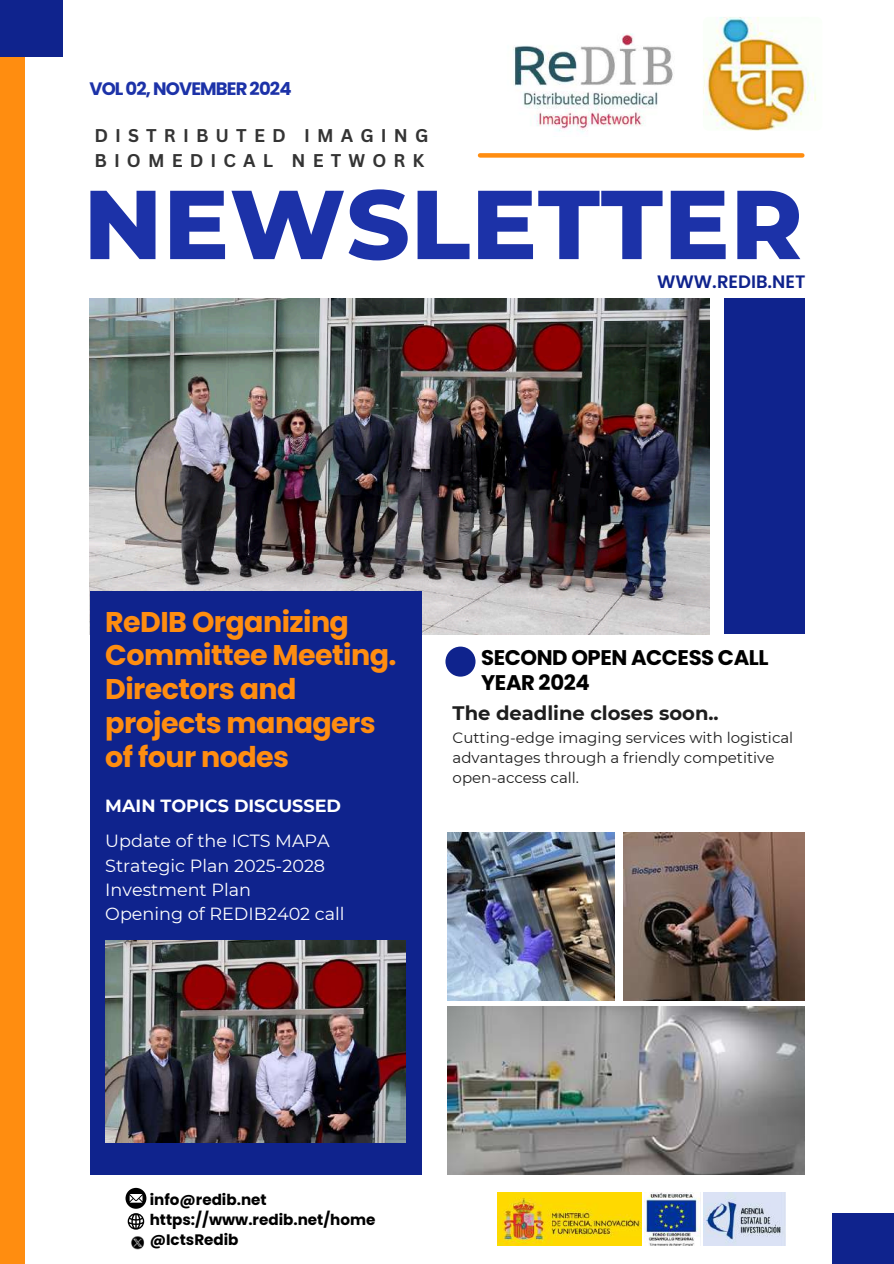
<style>
.page{position:relative;width:894px;height:1264px;background:#fff}
.page>*{position:absolute;margin:0;border:0;box-sizing:border-box;transform-origin:0 0}
.t1{font:800 97.65px "Montserrat";letter-spacing:.01em;color:#1c32a8}
.t2{font:700 28.5px/33.8px "Poppins";letter-spacing:-.02em;color:#ff8d10}
.t3{font:700 21.15px/25px "Poppins";letter-spacing:-.02em;color:#000}
.t4{font:700 19.5px "Montserrat";color:#1e1e1e}
.t5{font:700 18px/24.8px "Canva Sans";letter-spacing:.395em;color:#343434}
.t6{font:700 18px "Poppins";letter-spacing:-.05em;color:#1c32a8}
.t7{font:600 18px "Poppins";color:#0f238d}
.t8{font:17.55px/24.3px "Montserrat";color:#fff}
.t9{font:700 17.55px "Montserrat";color:#fff}
.t10{font:700 15.15px/20.2px "Poppins";color:#000}
.t11{font:15px/20.2px "Montserrat";color:#1e1e1e}
</style>
<div class="page">
<div style="left:0;top:0;width:24px;height:1263px;background:#ff8d10"></div>
<div style="left:480px;top:153px;width:322px;height:5px;background:#ff8d10"></div>
<img style="left:90px;top:298px;width:619px;height:336px">
<div style="left:90px;top:591px;width:331px;height:583px;background:#0f238d"></div>
<div style="left:445px;top:646px;width:30px;height:30px;background:#0f238d;border-radius:50%"></div>
<img style="left:447px;top:1006px;width:357px;height:168px">
<div style="left:724px;top:298px;width:80px;height:336px;background:#0f238d"></div>
<div style="left:0;top:0;width:63px;height:56px;background:#0f238d"></div>
<div style="left:831px;top:1213px;width:62px;height:50px;background:#0f238d"></div>
<img style="left:513px;top:33px;width:160px;height:100px">
<img style="left:702px;top:17px;width:120px;height:113px;border-radius:6px">
<img style="left:447px;top:832px;width:167px;height:168px">
<img style="left:623px;top:832px;width:181px;height:168px">
<img style="left:130px;top:1235px;width:14px;height:14px">
<svg style="left:125px;top:1187px;width:21px;height:42px"></svg>
<img style="left:498px;top:1192px;width:143px;height:52px">
<img style="left:703px;top:1192px;width:82px;height:52px">
<img style="left:644px;top:1192px;width:56px;height:52px">
<img style="left:105px;top:940px;width:301px;height:202px">
<p class="t6" style="left:89px;top:76px;width:203px">VOL 02, NOVEMBER 2024</p>
<p class="t5" style="left:94px;top:122px;width:335px">DISTRIBUTED IMAGING<br>BIOMEDICAL NETWORK</p>
<h1 class="t1" style="left:84px;top:164px;width:720px">NEWSLETTER</h1>
<p class="t7" style="left:656px;top:269px;width:150px">WWW.REDIB.NET</p>
<h2 class="t2" style="left:105px;top:605px;width:293px">ReDIB Organizing<br>Committee Meeting.<br>Directors and projects managers of four nodes</h2>
<p class="t9" style="left:105px;top:794px;width:237px">MAIN TOPICS DISCUSSED</p>
<p class="t8" style="left:105px;top:828px;width:241px">Update of the ICTS MAPA<br>Strategic Plan 2025-2028<br>Investment Plan<br>Opening of REDIB2402 call</p>
<h3 class="t3" style="left:481px;top:645px;width:289px">SECOND OPEN ACCESS CALL<br>YEAR 2024</h3>
<h3 class="t4" style="left:452px;top:701px;width:267px">The deadline closes soon..</h3>
<p class="t11" style="left:452px;top:727px;width:342px">Cutting-edge imaging services with logistical advantages through a friendly competitive open-access call.</p>
<p class="t10" style="left:150px;top:1189px;width:227px">info@redib.net https://www.redib.net/home @IctsRedib</p>
</div>
